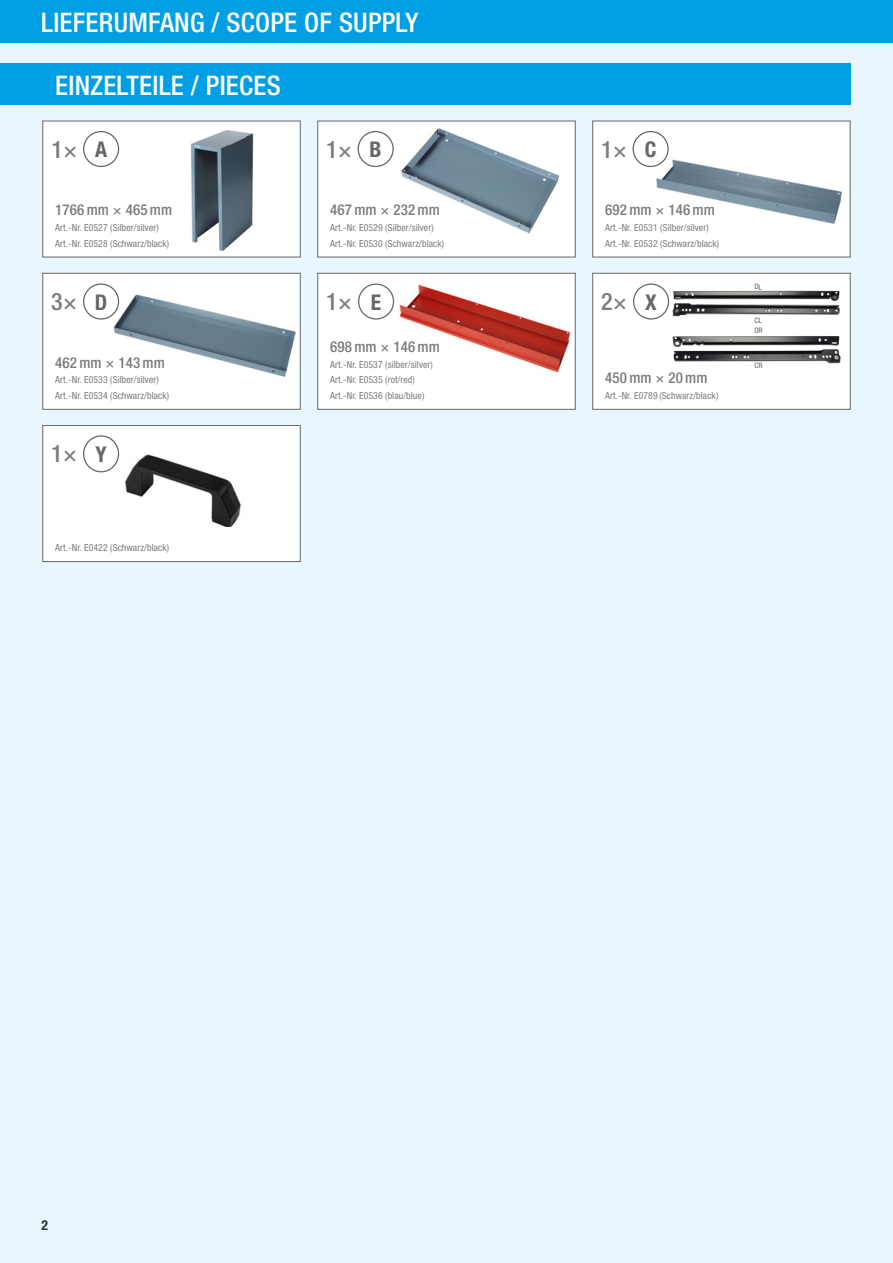
<style>
.page{position:relative;width:893px;height:1263px;background:#eaf6fe}
.page>*{position:absolute;margin:0;border:0;box-sizing:border-box;transform-origin:0 0}
.t1{font:500 condensed 27px "Helvetica Neue LT Std";letter-spacing:.01em;color:#fff}
.t2{font:500 condensed 24px "Helvetica Neue LT Std";color:#7a7d80}
.t3{font:500 condensed 15px "Helvetica Neue LT Std";letter-spacing:.01em;color:#7a7d80}
.t4{font:500 condensed 13.5px "Helvetica Neue LT Std";color:#373a3b}
.t5{font:condensed 9.75px/15.8px "Helvetica Neue LT Std";letter-spacing:.01em;color:#7a7d80}
.t6{font:500 condensed 7.65px "Helvetica Neue LT Std";color:#7a7d80}
.s1{font-weight:700;font-size:21.6px;color:#64686a}
</style>
<div class="page">
<div style="left:0;top:0;width:893px;height:43px;background:#009fe3"></div>
<div style="left:0;top:63px;width:850px;height:42px;background:#009fe3"></div>
<div style="left:317px;top:121px;width:258px;height:136px;background:#fff"></div>
<div style="left:43px;top:121px;width:257px;height:136px;background:#fff"></div>
<img style="left:190px;top:130px;width:64px;height:122px">
<img style="left:401px;top:128px;width:159px;height:106px">
<div style="left:43px;top:273px;width:257px;height:137px;background:#fff;border:1px solid #64686a"></div>
<img style="left:111px;top:293px;width:185px;height:84px">
<div style="left:317px;top:273px;width:258px;height:137px;background:#fff;border:1px solid #64686a"></div>
<img style="left:399px;top:284px;width:172px;height:89px">
<div style="left:592px;top:121px;width:258px;height:136px;background:#fff"></div>
<img style="left:656px;top:158px;width:186px;height:66px">
<div style="left:43px;top:425px;width:257px;height:137px;background:#fff;border:1px solid #64686a"></div>
<img style="left:125px;top:454px;width:116px;height:73px">
<div style="left:592px;top:273px;width:258px;height:137px;background:#fff;border:1px solid #64686a"></div>
<div style="left:83px;top:131px;width:36px;height:36px;border:1px solid #64686a;border-radius:50%"></div>
<div style="left:358px;top:131px;width:36px;height:36px;border:1px solid #64686a;border-radius:50%"></div>
<div style="left:633px;top:132px;width:35px;height:34px;background:#fff;border-radius:50%"></div>
<div style="left:633px;top:131px;width:36px;height:36px;border:1px solid #64686a;border-radius:50%"></div>
<div style="left:84px;top:284px;width:35px;height:35px;background:#fff;border-radius:50%"></div>
<div style="left:83px;top:283px;width:36px;height:37px;border:1px solid #64686a;border-radius:50%"></div>
<div style="left:358px;top:283px;width:36px;height:37px;border:1px solid #64686a;border-radius:50%"></div>
<div style="left:633px;top:283px;width:36px;height:37px;border:1px solid #64686a;border-radius:50%"></div>
<div style="left:83px;top:435px;width:36px;height:37px;border:1px solid #64686a;border-radius:50%"></div>
<img style="left:673px;top:290px;width:167px;height:11px">
<img style="left:672px;top:303px;width:168px;height:14px">
<img style="left:672px;top:336px;width:169px;height:28px">
<h1 class="t1" style="left:41px;top:6px;width:379px">LIEFERUMFANG / SCOPE OF SUPPLY</h1>
<h1 class="t1" style="left:55px;top:69px;width:227px">EINZELTEILE / PIECES</h1>
<h2 class="t2" style="left:51px;top:135px;width:57px">1× <span class="s1">A</span></h2>
<h2 class="t2" style="left:326px;top:135px;width:57px">1× <span class="s1">B</span></h2>
<h2 class="t2" style="left:601px;top:135px;width:57px">1× <span class="s1">C</span></h2>
<h3 class="t3" style="left:55px;top:201px;width:118px">1766mm × 465mm</h3>
<h3 class="t3" style="left:330px;top:201px;width:111px">467mm × 232mm</h3>
<h3 class="t3" style="left:605px;top:201px;width:111px">692mm × 146mm</h3>
<p class="t5" style="left:55px;top:220px;width:115px">Art.-Nr. E0527 (Silber/silver)<br>Art.-Nr. E0528 (Schwarz/black)</p>
<p class="t5" style="left:330px;top:220px;width:115px">Art.-Nr. E0529 (Silber/silver)<br>Art.-Nr. E0530 (Schwarz/black)</p>
<p class="t5" style="left:605px;top:220px;width:115px">Art.-Nr. E0531 (Silber/silver)<br>Art.-Nr. E0532 (Schwarz/black)</p>
<h2 class="t2" style="left:51px;top:287px;width:58px">3× <span class="s1">D</span></h2>
<h2 class="t2" style="left:326px;top:287px;width:57px">1× <span class="s1">E</span></h2>
<h2 class="t2" style="left:601px;top:287px;width:57px">2× <span class="s1">X</span></h2>
<h3 class="t3" style="left:330px;top:337px;width:111px">698mm × 146mm</h3>
<h3 class="t3" style="left:55px;top:353px;width:111px">462mm × 143mm</h3>
<p class="t5" style="left:330px;top:356px;width:104px">Art.-Nr. E0537 (silber/silver)<br>Art.-Nr. E0535 (rot/red)<br>Art.-Nr. E0536 (blau/blue)</p>
<p class="t5" style="left:55px;top:372px;width:105px">Art.-Nr. E0533 (Silber/silver)</p>
<h3 class="t3" style="left:605px;top:369px;width:104px">450mm × 20mm</h3>
<p class="t5" style="left:55px;top:388px;width:115px">Art.-Nr. E0534 (Schwarz/black)</p>
<p class="t5" style="left:605px;top:388px;width:115px">Art.-Nr. E0789 (Schwarz/black)</p>
<h2 class="t2" style="left:51px;top:439px;width:57px">1× <span class="s1">Y</span></h2>
<p class="t5" style="left:55px;top:540px;width:115px">Art.-Nr. E0422 (Schwarz/black)</p>
<p class="t6" style="left:754px;top:282px;width:9px">DL</p>
<p class="t6" style="left:754px;top:326px;width:10px">DR</p>
<p class="t6" style="left:754px;top:361px;width:10px">CR</p>
<p class="t6" style="left:754px;top:315px;width:9px">CL</p>
<h3 class="t4" style="left:41px;top:1217px;width:8px">2</h3>
</div>
